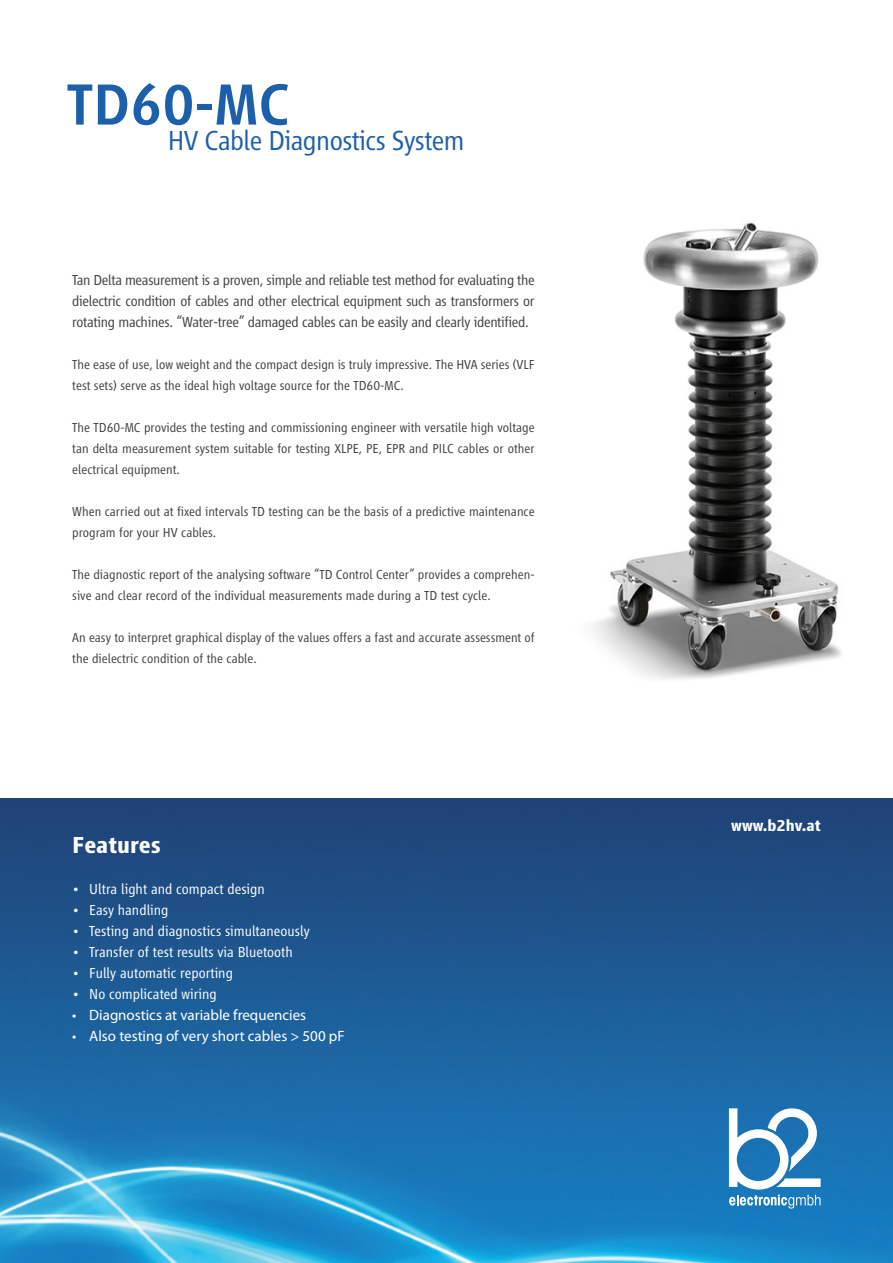
<style>
.page{position:relative;width:893px;height:1263px;background:#fff}
.page>*{position:absolute;margin:0;border:0;box-sizing:border-box;transform-origin:0 0}
.t1{font:500 60px "Vialog LT Std";color:#1c5fab}
.t2{font:300 28.5px "Vialog LT Std";letter-spacing:-.02em;color:#1c5fab}
.t3{font:700 24px "Vialog LT Std";color:#fff}
.t4{font:700 16.5px "Vialog LT Std";color:#fff}
.t5{font:300 15px/21px "Vialog LT Std";letter-spacing:-.02em;color:#414042;text-align:justify}
.t6{font:300 15px "Vialog LT Std";color:#fff}
.t7{font:15px "Myriad Pro";color:#fff}
.t8{font:300 13.5px/21px "Vialog LT Std";color:#414042}
</style>
<div class="page">
<img style="left:0;top:798px;width:893px;height:465px">
<svg style="left:729px;top:1195px;width:92px;height:13px"></svg>
<svg style="left:729px;top:1108px;width:92px;height:81px"></svg>
<img style="left:591px;top:221px;width:250px;height:458px">
<h1 class="t1" style="left:67px;top:72px;width:225px">TD60-MC</h1>
<h2 class="t2" style="left:168px;top:125px;width:298px">HV Cable Diagnostics System</h2>
<p class="t5" style="left:72px;top:270px;width:464px">Tan Delta measurement is a proven, simple and reliable test method for evaluating the dielectric condition of cables and other electrical equipment such as transformers or rotating machines. “Water-tree” damaged cables can be easily and clearly identified.</p>
<p class="t8" style="left:72px;top:354px;width:464px">The ease of use, low weight and the compact design is truly impressive. The HVA series (VLF test sets) serve as the ideal high voltage source for the TD60-MC.</p>
<p class="t8" style="left:72px;top:417px;width:464px;text-align:justify">The TD60-MC provides the testing and commissioning engineer with versatile high voltage tan delta measurement system suitable for testing XLPE, PE, EPR and PILC cables or other electrical equipment.</p>
<p class="t8" style="left:72px;top:501px;width:464px">When carried out at fixed intervals TD testing can be the basis of a predictive maintenance program for your HV cables.</p>
<p class="t8" style="left:72px;top:564px;width:464px">The diagnostic report of the analysing software “TD Control Center” provides a comprehen&shy;sive and clear record of the individual measurements made during a TD test cycle.</p>
<p class="t8" style="left:72px;top:627px;width:464px">An easy to interpret graphical display of the values offers a fast and accurate assessment of the dielectric condition of the cable.</p>
<h3 class="t3" style="left:72px;top:831px;width:90px">Features</h3>
<p class="t6" style="left:72px;top:881px;width:194px">• Ultra light and compact design</p>
<p class="t6" style="left:72px;top:902px;width:98px">• Easy handling</p>
<p class="t6" style="left:72px;top:923px;width:239px">• Testing and diagnostics simultaneously</p>
<p class="t6" style="left:72px;top:944px;width:222px">• Transfer of test results via Bluetooth</p>
<p class="t6" style="left:72px;top:965px;width:162px">• Fully automatic reporting</p>
<p class="t6" style="left:72px;top:986px;width:146px">• No complicated wiring</p>
<p class="t7" style="left:72px;top:1006px;width:235px">• Diagnostics at variable frequencies</p>
<p class="t7" style="left:72px;top:1027px;width:274px">• Also testing of very short cables &gt; 500 pF</p>
<p class="t4" style="left:731px;top:816px;width:91px">www.b2hv.at</p>
<p class="t4" style="left:749px;top:816px;width:91px">www.b2hv.at</p>
</div>
